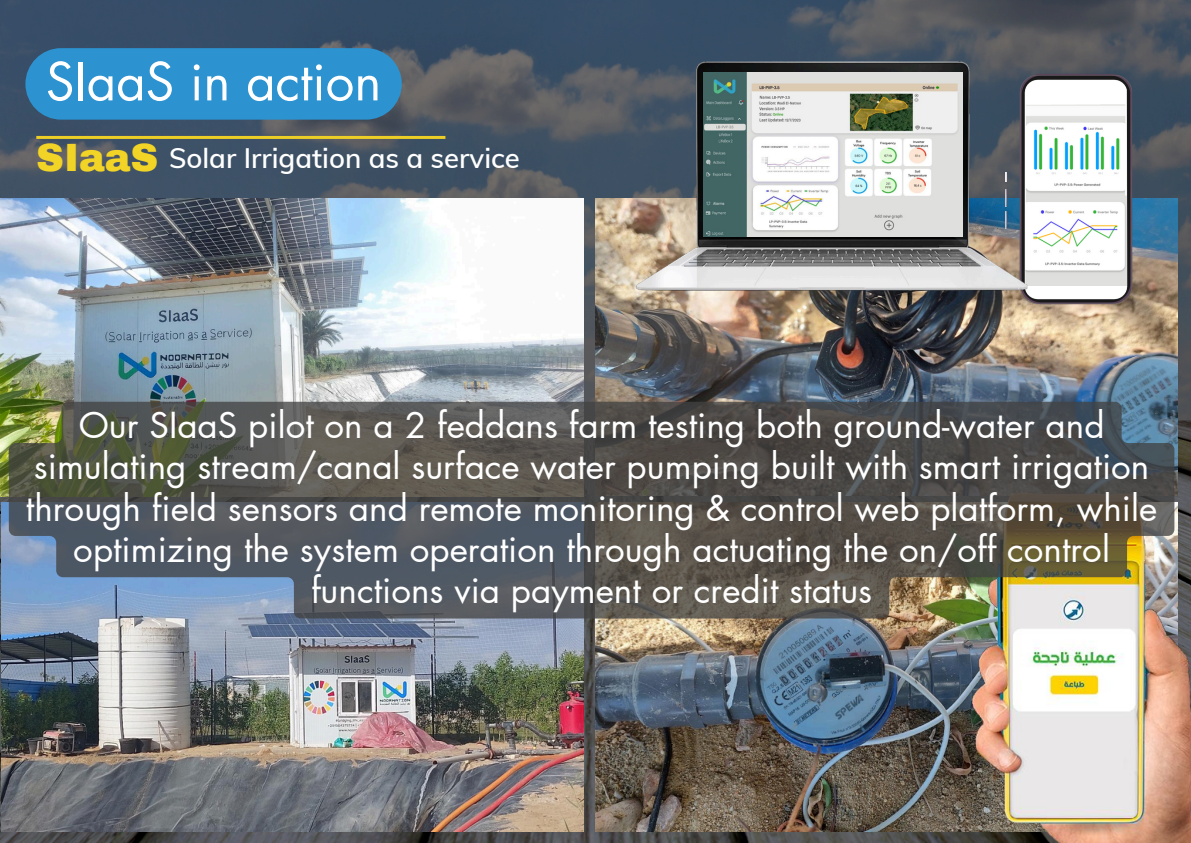
<style>
.page{position:relative;width:1191px;height:843px;background:#fff}
.page>*{position:absolute;margin:0;border:0;box-sizing:border-box;transform-origin:0 0}
.t1{font:51.1px "Futura LT Pro";color:#fff}
.t2{font:900 38.5px "Archivo";color:#f2d427}
.t3{font:35px/41.2px "Futura LT Pro";color:#fff;text-align:center}
.t4{font:600 27.5px "Muli";color:#fff}
</style>
<div class="page">
<img style="left:0;top:0;width:1190px;height:842px">
<img style="left:0;top:198px;width:584px;height:298px">
<img style="left:1px;top:502px;width:582px;height:329px">
<img style="left:595px;top:198px;width:582px;height:263px">
<img style="left:1075px;top:71px;width:60px;height:236px">
<img style="left:1075px;top:104px;width:51px;height:182px">
<img style="left:595px;top:618px;width:349px;height:213px">
<img style="left:944px;top:461px;width:246px;height:381px">
<img style="left:595px;top:13px;width:480px;height:320px">
<img style="left:703px;top:73px;width:259px;height:163px">
<div style="left:25px;top:48px;width:377px;height:72px;background:#2c92d0"></div>
<hr style="left:36px;top:136px;width:409px;height:3px;background:#ecce26">
<svg style="left:9px;top:401px;width:1165px;height:217px;background:#5c5d5a"></svg>
<p class="t1" style="left:46px;top:58px;width:337px">SIaaS in action</p>
<p class="t2" style="left:36px;top:137px;width:123px">SIaaS</p>
<h2 class="t4" style="left:169px;top:140px;width:352px">Solar Irrigation as a service</h2>
<p class="t3" style="left:26px;top:406px;width:1132px">Our SIaaS pilot on a 2 feddans farm testing both ground-water and simulating stream/canal surface water pumping built with smart irrigation through field sensors and remote monitoring &amp; control web platform, while optimizing the system operation through actuating the on/off control functions via payment or credit status</p>
</div>
